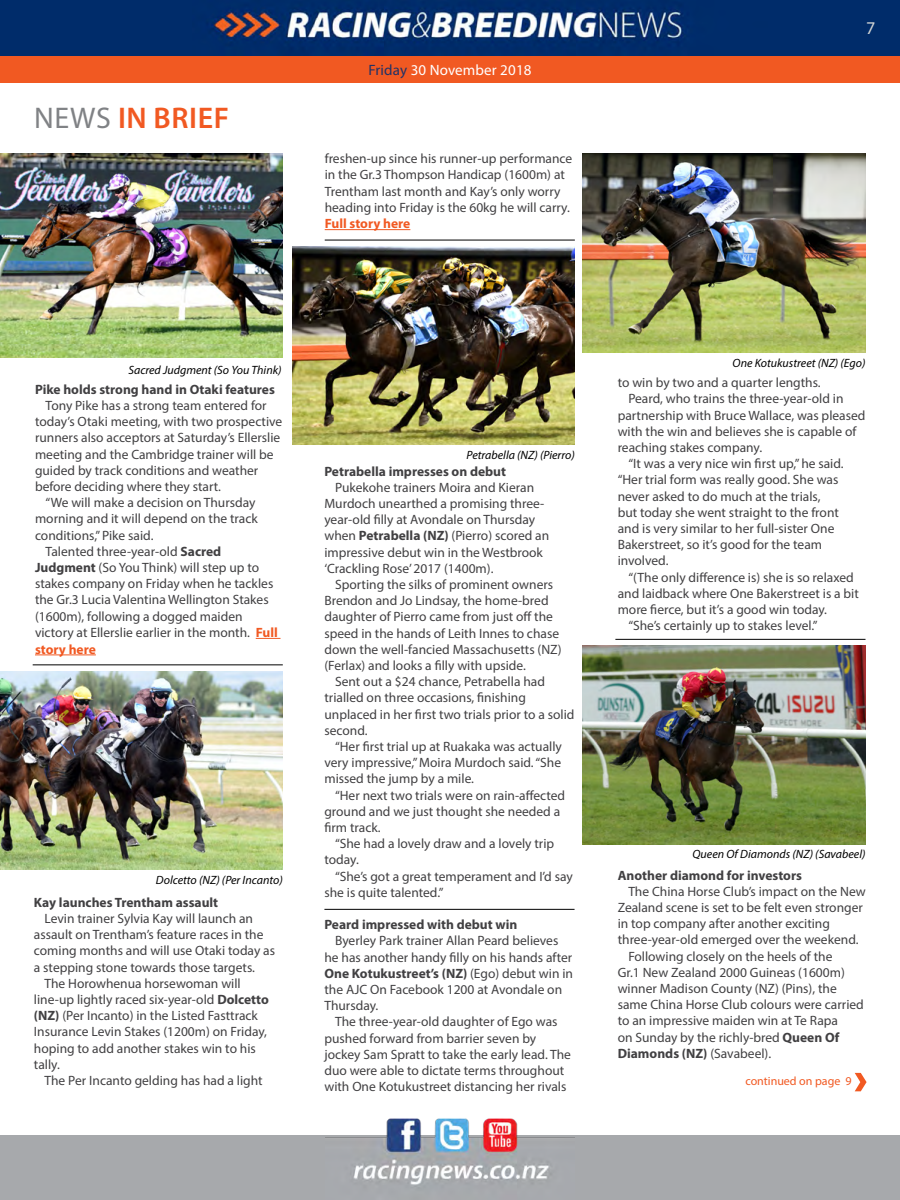
<style>
.page{position:relative;width:900px;height:1200px;background:#fff}
.page>*{position:absolute;margin:0;border:0;box-sizing:border-box;transform-origin:0 0}
.t1{font:600 30px "Myriad Pro";color:#f15922}
.t2{font:18px "Myriad Pro";color:#d1d4d4}
.t3{font:15px "Myriad Pro";letter-spacing:.01em;color:#fff}
.t4{font:13.5px/16.2px "Myriad Pro";color:#414042}
.t5{font:700 13.5px "Myriad Pro";color:#414042}
.t6{font:700 13.5px "Myriad Pro";color:#f15922}
.t7{font:italic 12px "Myriad Pro";color:#000}
.t8{font:12px "Myriad Pro";color:#f15922}
.s1{font-weight:400;color:#808285}
.s2{color:#203267}
.s3{font-weight:700}
.s4{font-weight:700;color:#f15922}
.s5{font-weight:400}
</style>
<div class="page">
<div style="left:0;top:1136px;width:900px;height:64px;background:#a7a9ac"></div>
<img style="left:325px;top:1118px;width:250px;height:67px">
<div style="left:0;top:56px;width:900px;height:27px;background:#f15922"></div>
<img style="left:0;top:0;width:900px;height:56px">
<img style="left:0;top:153px;width:283px;height:204px">
<svg style="left:256px;top:638px;width:25px;height:1px"></svg>
<hr style="left:35px;top:655px;width:61px;height:1px;background:#f15922">
<svg style="left:855px;top:1073px;width:12px;height:18px"></svg>
<hr style="left:325px;top:229px;width:85px;height:1px;background:#f15922">
<hr style="left:33px;top:664px;width:250px;height:1px;background:#000">
<hr style="left:325px;top:240px;width:250px;height:1px;background:#000">
<hr style="left:615px;top:639px;width:251px;height:1px;background:#000">
<img style="left:0;top:671px;width:283px;height:199px">
<img style="left:292px;top:246px;width:283px;height:199px">
<img style="left:583px;top:646px;width:283px;height:198px">
<img style="left:583px;top:154px;width:283px;height:199px">
<hr style="left:324px;top:909px;width:251px;height:1px;background:#000">
<h1 class="t1" style="left:34px;top:98px;width:196px"><span class="s1">NEWS</span> IN BRIEF</h1>
<p class="t3" style="left:368px;top:61px;width:165px"><span class="s2">Friday</span> 30 November 2018</p>
<p class="t4" style="left:325px;top:150px;width:249px">freshen-up since his runner-up performance in the Gr.3 Thompson Handicap (1600m) at Trentham last month and Kay’s only worry heading into Friday is the 60kg he will carry.</p>
<p class="t6" style="left:325px;top:215px;width:87px">Full story here</p>
<h2 class="t2" style="left:866px;top:17px;width:11px">7</h2>
<p class="t7" style="left:128px;top:362px;width:155px">Sacred Judgment (So You Think)</p>
<p class="t5" style="left:35px;top:380px;width:241px">Pike holds strong hand in Otaki features</p>
<p class="t4" style="left:46px;top:397px;width:223px">Tony Pike has a strong team entered for</p>
<p class="t4" style="left:35px;top:413px;width:249px">today’s Otaki meeting, with two prospective</p>
<p class="t4" style="left:35px;top:430px;width:247px">runners also acceptors at Saturday’s Ellerslie</p>
<p class="t4" style="left:35px;top:446px;width:240px">meeting and the Cambridge trainer will be</p>
<p class="t4" style="left:35px;top:462px;width:225px">guided by track conditions and weather</p>
<p class="t4" style="left:35px;top:478px;width:188px">before deciding where they start.</p>
<p class="t4" style="left:46px;top:494px;width:211px">“We will make a decision on Thursday</p>
<p class="t4" style="left:35px;top:511px;width:224px">morning and it will depend on the track</p>
<p class="t4" style="left:35px;top:527px;width:120px">conditions,” Pike said.</p>
<p class="t4" style="left:46px;top:543px;width:177px">Talented three-year-old <span class="s3">Sacred</span></p>
<p class="t4" style="left:35px;top:559px;width:226px"><span class="s3">Judgment</span> (So You Think) will step up to</p>
<p class="t4" style="left:35px;top:575px;width:240px">stakes company on Friday when he tackles</p>
<p class="t4" style="left:35px;top:592px;width:235px">the Gr.3 Lucia Valentina Wellington Stakes</p>
<p class="t4" style="left:35px;top:608px;width:209px">(1600m), following a dogged maiden</p>
<p class="t4" style="left:35px;top:624px;width:244px">victory at Ellerslie earlier in the month. <span class="s4">Full</span></p>
<p class="t6" style="left:35px;top:640px;width:62px">story here</p>
<p class="t7" style="left:156px;top:872px;width:128px">Dolcetto (NZ) (Per Incanto)</p>
<p class="t5" style="left:34px;top:893px;width:186px">Kay launches Trentham assault</p>
<p class="t4" style="left:45px;top:910px;width:210px">Levin trainer Sylvia Kay will launch an</p>
<p class="t4" style="left:34px;top:926px;width:231px">assault on Trentham’s feature races in the</p>
<p class="t4" style="left:34px;top:943px;width:243px">coming months and will use Otaki today as</p>
<p class="t4" style="left:34px;top:959px;width:223px">a stepping stone towards those targets.</p>
<p class="t4" style="left:45px;top:975px;width:198px">The Horowhenua horsewoman will</p>
<p class="t4" style="left:34px;top:991px;width:237px">line-up lightly raced six-year-old <span class="s3">Dolcetto</span></p>
<p class="t4" style="left:34px;top:1007px;width:226px"><span class="s3">(NZ)</span> (Per Incanto) in the Listed Fasttrack</p>
<p class="t4" style="left:34px;top:1024px;width:235px">Insurance Levin Stakes (1200m) on Friday,</p>
<p class="t4" style="left:34px;top:1040px;width:224px">hoping to add another stakes win to his</p>
<p class="t4" style="left:34px;top:1056px;width:27px">tally.</p>
<p class="t4" style="left:45px;top:1072px;width:220px">The Per Incanto gelding has had a light</p>
<p class="t7" style="left:467px;top:448px;width:110px">Petrabella (NZ) (Pierro)</p>
<p class="t5" style="left:324px;top:462px;width:183px">Petrabella impresses on debut</p>
<p class="t4" style="left:324px;top:479px;width:226px;text-indent:11px">Pukekohe trainers Moira and Kieran Murdoch unearthed a promising three&shy;year-old filly at Avondale on Thursday when <span class="s3">Petrabella (NZ)</span> (Pierro) scored an impressive debut win in the Westbrook ‘Crackling Rose’ 2017 (1400m).</p>
<p class="t4" style="left:324px;top:576px;width:239px;text-indent:11px">Sporting the silks of prominent owners Brendon and Jo Lindsay, the home-bred daughter of Pierro came from just off the speed in the hands of Leith Innes to chase down the well-fancied Massachusetts (NZ) (Ferlax) and looks a filly with upside.</p>
<p class="t4" style="left:324px;top:673px;width:252px;text-indent:11px">Sent out a $24 chance, Petrabella had trialled on three occasions, finishing unplaced in her first two trials prior to a solid second.</p>
<p class="t4" style="left:324px;top:738px;width:239px;text-align:justify;text-indent:11px">“Her first trial up at Ruakaka was actually very impressive,” Moira Murdoch said. “She missed the jump by a mile.</p>
<p class="t4" style="left:324px;top:787px;width:242px;text-indent:11px">“Her next two trials were on rain-affected ground and we just thought she needed a firm track.</p>
<p class="t4" style="left:324px;top:835px;width:231px;text-indent:11px">“She had a lovely draw and a lovely trip today.</p>
<p class="t4" style="left:324px;top:868px;width:250px;text-indent:11px">“She’s got a great temperament and I’d say she is quite talented.”</p>
<p class="t5" style="left:324px;top:916px;width:194px">Peard impressed with debut win</p>
<p class="t4" style="left:324px;top:933px;width:250px;text-indent:11px">Byerley Park trainer Allan Peard believes he has another handy filly on his hands after <span class="s3">One Kotukustreet’s (NZ)</span> (Ego) debut win in the AJC On Facebook 1200 at Avondale on Thursday.</p>
<p class="t4" style="left:324px;top:1014px;width:248px;text-indent:11px">The three-year-old daughter of Ego was pushed forward from barrier seven by jockey Sam Spratt to take the early lead. The duo were able to dictate terms throughout with One Kotukustreet distancing her rivals</p>
<p class="t7" style="left:733px;top:355px;width:134px">One Kotukustreet (NZ) (Ego)</p>
<p class="t4" style="left:618px;top:374px;width:205px">to win by two and a quarter lengths.</p>
<p class="t4" style="left:628px;top:391px;width:217px">Peard, who trains the three-year-old in</p>
<p class="t4" style="left:618px;top:407px;width:249px">partnership with Bruce Wallace, was pleased</p>
<p class="t4" style="left:618px;top:423px;width:240px">with the win and believes she is capable of</p>
<p class="t4" style="left:618px;top:439px;width:146px">reaching stakes company.</p>
<p class="t4" style="left:628px;top:455px;width:217px">“It was a very nice win first up,” he said.</p>
<p class="t4" style="left:618px;top:472px;width:222px">“Her trial form was really good. She was</p>
<p class="t4" style="left:618px;top:488px;width:204px">never asked to do much at the trials,</p>
<p class="t4" style="left:618px;top:504px;width:223px">but today she went straight to the front</p>
<p class="t4" style="left:618px;top:520px;width:218px">and is very similar to her full-sister One</p>
<p class="t4" style="left:618px;top:536px;width:206px">Bakerstreet, so it’s good for the team</p>
<p class="t4" style="left:618px;top:553px;width:52px">involved.</p>
<p class="t4" style="left:628px;top:569px;width:227px">“(The only difference is) she is so relaxed</p>
<p class="t4" style="left:618px;top:585px;width:243px">and laidback where One Bakerstreet is a bit</p>
<p class="t4" style="left:618px;top:601px;width:211px">more fierce, but it’s a good win today.</p>
<p class="t4" style="left:628px;top:617px;width:191px">“She’s certainly up to stakes level.”</p>
<p class="t7" style="left:693px;top:847px;width:175px">Queen Of Diamonds (NZ) (Savabeel)</p>
<p class="t5" style="left:618px;top:866px;width:186px">Another diamond for investors</p>
<p class="t4" style="left:628px;top:883px;width:239px">The China Horse Club’s impact on the New</p>
<p class="t4" style="left:618px;top:899px;width:247px">Zealand scene is set to be felt even stronger</p>
<p class="t4" style="left:618px;top:915px;width:214px">in top company after another exciting</p>
<p class="t4" style="left:618px;top:932px;width:242px">three-year-old emerged over the weekend.</p>
<p class="t4" style="left:628px;top:948px;width:206px">Following closely on the heels of the</p>
<p class="t4" style="left:618px;top:964px;width:229px">Gr.1 New Zealand 2000 Guineas (1600m)</p>
<p class="t4" style="left:618px;top:980px;width:221px">winner Madison County (NZ) (Pins), the</p>
<p class="t4" style="left:618px;top:996px;width:248px">same China Horse Club colours were carried</p>
<p class="t4" style="left:618px;top:1013px;width:222px">to an impressive maiden win at Te Rapa</p>
<p class="t4" style="left:618px;top:1029px;width:223px">on Sunday by the richly-bred <span class="s3">Queen Of</span></p>
<p class="t5" style="left:618px;top:1045px;width:155px">Diamonds (NZ) <span class="s5">(Savabeel).</span></p>
<p class="t8" style="left:745px;top:1074px;width:108px">continued on page 9</p>
</div>
